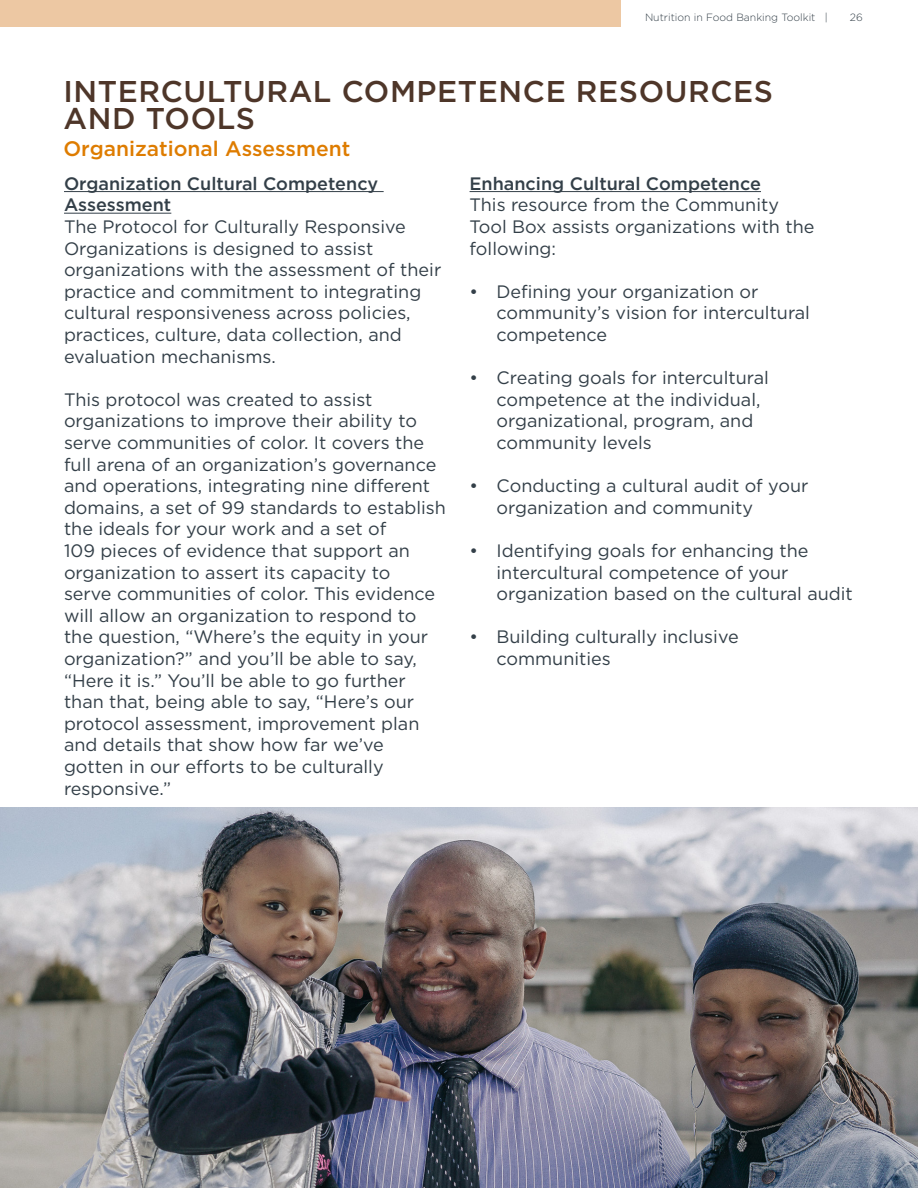
<style>
.page{position:relative;width:918px;height:1188px;background:#fff}
.page>*{position:absolute;margin:0;border:0;box-sizing:border-box;transform-origin:0 0}
.t1{font:500 30px/27px "Gotham";letter-spacing:.02em;color:#4e3629}
.t2{font:500 21px "Gotham";color:#de7c00}
.t3{font:18px/21.6px "Gotham";color:#333f48}
.t4{font:500 18px/21.6px "Gotham";color:#333f48}
.t5{font:300 10.5px "Gotham";color:#333f48}
</style>
<div class="page">
<hr style="left:64px;top:191px;width:320px;height:1px;background:#333f48">
<hr style="left:64px;top:213px;width:107px;height:1px;background:#333f48">
<hr style="left:470px;top:191px;width:291px;height:1px;background:#333f48">
<img style="left:0;top:808px;width:917px;height:380px">
<div style="left:0;top:0;width:621px;height:27px;background:#edc8a3"></div>
<p class="t5" style="left:645px;top:10px;width:184px">Nutrition in Food Banking Toolkit |</p>
<p class="t5" style="left:850px;top:10px;width:14px">26</p>
<p class="t1" style="left:63px;top:78px;width:711px">INTERCULTURAL COMPETENCE RESOURCES<br>AND TOOLS</p>
<p class="t2" style="left:63px;top:135px;width:288px">Organizational Assessment</p>
<p class="t4" style="left:64px;top:172px;width:316px">Organization Cultural Competency<br>Assessment</p>
<p class="t3" style="left:64px;top:215px;width:379px">The Protocol for Culturally Responsive Organizations is designed to assist organizations with the assessment of their practice and commitment to integrating cultural responsiveness across policies, practices, culture, data collection, and evaluation mechanisms.</p>
<p class="t3" style="left:64px;top:388px;width:383px">This protocol was created to assist organizations to improve their ability to serve communities of color. It covers the full arena of an organization’s governance and operations, integrating nine different domains, a set of 99 standards to establish the ideals for your work and a set of<br>109 pieces of evidence that support an organization to assert its capacity to<br>serve communities of color. This evidence will allow an organization to respond to the question, “Where’s the equity in your organization?” and you’ll be able to say, “Here it is.” You’ll be able to go further than that, being able to say, “Here’s our protocol assessment, improvement plan and details that show how far we’ve gotten in our efforts to be culturally responsive.”</p>
<p class="t4" style="left:470px;top:172px;width:293px">Enhancing Cultural Competence</p>
<p class="t3" style="left:470px;top:194px;width:346px">This resource from the Community<br>Tool Box assists organizations with the following:</p>
<p class="t3" style="left:497px;top:280px;width:315px;text-indent:-27px">• Defining your organization or community’s vision for intercultural competence</p>
<p class="t3" style="left:497px;top:367px;width:274px;text-indent:-27px">• Creating goals for intercultural competence at the individual, organizational, program, and community levels</p>
<p class="t3" style="left:497px;top:475px;width:313px;text-indent:-27px">• Conducting a cultural audit of your organization and community</p>
<p class="t3" style="left:497px;top:539px;width:358px;text-indent:-27px">• Identifying goals for enhancing the intercultural competence of your organization based on the cultural audit</p>
<p class="t3" style="left:497px;top:626px;width:244px;text-indent:-27px">• Building culturally inclusive communities</p>
</div>
